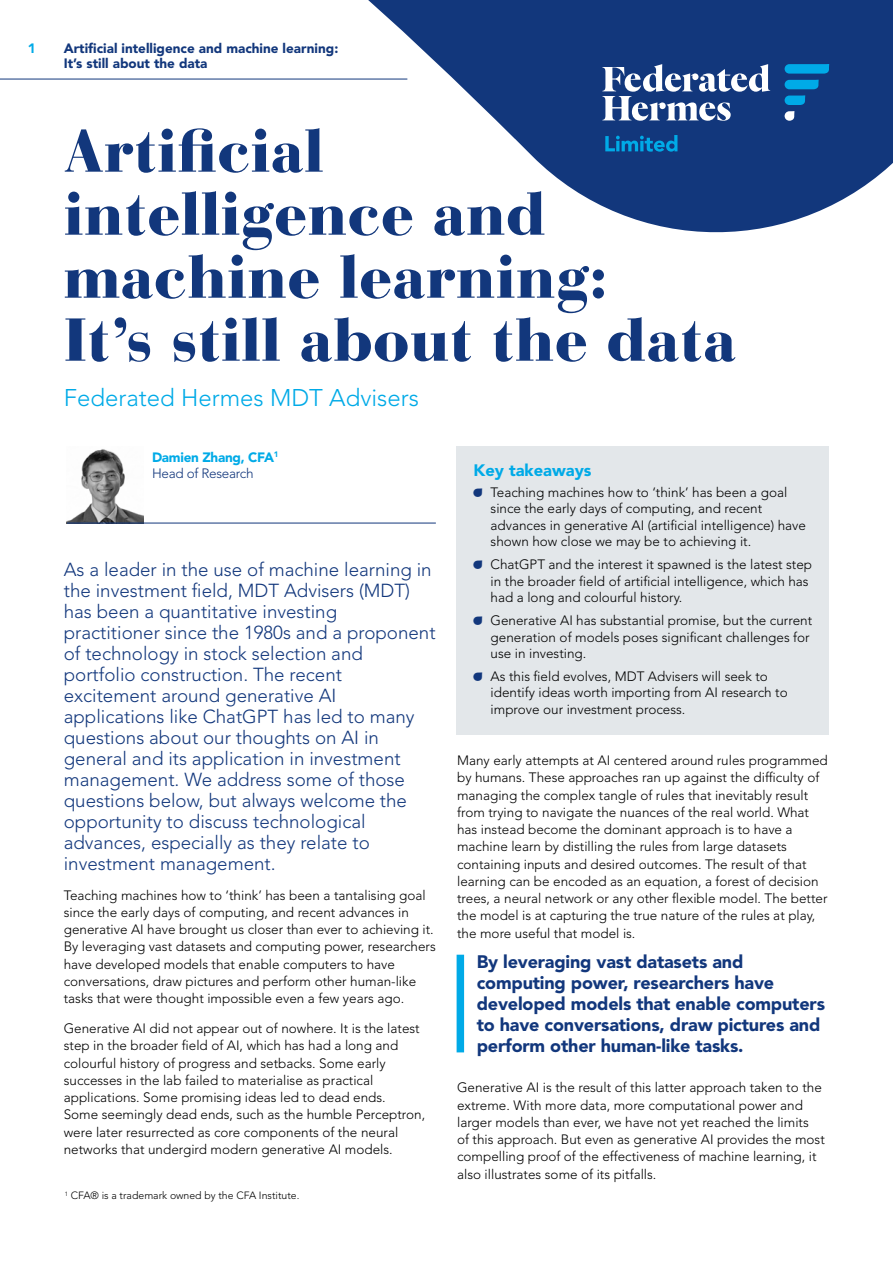
<style>
.page{position:relative;width:893px;height:1263px;background:#fff}
.page>*{position:absolute;margin:0;border:0;box-sizing:border-box;transform-origin:0 0}
.t1{font:900 60px/63px "Bauer Bodoni Std";color:#12377c}
.t2{font:300 24px "Avenir LT Std";color:#00aae7}
.t3{font:300 18.75px/21px "Avenir LT Std";color:#12377c}
.t4{font:900 18px/21px "Avenir LT Std";letter-spacing:-.01em;color:#12377c}
.t5{font:900 16.5px "Avenir LT Std";color:#00aae7}
.t6{font:300 13.5px/17.2px "Avenir LT Std";color:#000}
.t7{font:900 13.5px/15px "Avenir LT Std";color:#12377c}
.t8{font:900 13.5px/16.5px "Avenir LT Std";letter-spacing:-.02em;color:#00aae7}
.t9{font:300 10.5px "Avenir LT Std";color:#000}
.s1{font-weight:300;color:#12377c}
.s2{font-family:"Droplets";font-weight:400;font-size:15px;color:#12377c}
</style>
<div class="page">
<img style="left:67px;top:449px;width:77px;height:74px">
<hr style="left:67px;top:523px;width:369px;height:1px;background:#12377c">
<div style="left:457px;top:446px;width:372px;height:289px;background:#e3e7ea"></div>
<div style="left:457px;top:955px;width:7px;height:97px;background:#00aae7"></div>
<hr style="left:0;top:79px;width:407px;height:1px;background:#12377c">
<svg style="left:326px;top:0;width:567px;height:233px;fill:#12377c"></svg>
<svg style="left:785px;top:95px;width:20px;height:10px"></svg>
<svg style="left:785px;top:80px;width:34px;height:9px"></svg>
<svg style="left:785px;top:64px;width:44px;height:10px"></svg>
<svg style="left:785px;top:111px;width:10px;height:10px"></svg>
<svg style="left:602px;top:64px;width:168px;height:57px"></svg>
<svg style="left:605px;top:135px;width:72px;height:17px"></svg>
<p class="t8" style="left:28px;top:40px;width:9px">1</p>
<p class="t7" style="left:64px;top:40px;width:276px">Artificial intelligence and machine learning:<br>It’s still about the data</p>
<h1 class="t1" style="left:64px;top:119px;width:674px">Artificial<br>intelligence and machine learning:<br>It’s still about the data</h1>
<h2 class="t2" style="left:64px;top:383px;width:357px">Federated Hermes MDT Advisers</h2>
<p class="t8" style="left:152px;top:448px;width:128px">Damien Zhang, CFA<sup>1<br></sup><span class="s1">Head of Research</span></p>
<p class="t3" style="left:64px;top:559px;width:373px">As a leader in the use of machine learning in the investment field, MDT Advisers (MDT) has been a quantitative investing practitioner since the 1980s and a proponent of technology in stock selection and portfolio construction. The recent excitement around generative AI applications like ChatGPT has led to many questions about our thoughts on AI in general and its application in investment management. We address some of those questions below, but always welcome the opportunity to discuss technological advances, especially as they relate to investment management.</p>
<p class="t6" style="left:64px;top:886px;width:374px">Teaching machines how to ‘think’ has been a tantalising goal since the early days of computing, and recent advances in generative AI have brought us closer than ever to achieving it.<br>By leveraging vast datasets and computing power, researchers have developed models that enable computers to have conversations, draw pictures and perform other human-like tasks that were thought impossible even a few years ago.</p>
<p class="t6" style="left:64px;top:1020px;width:363px">Generative AI did not appear out of nowhere. It is the latest step in the broader field of AI, which has had a long and colourful history of progress and setbacks. Some early successes in the lab failed to materialise as practical applications. Some promising ideas led to dead ends.<br>Some seemingly dead ends, such as the humble Perceptron, were later resurrected as core components of the neural networks that undergird modern generative AI models.</p>
<p class="t9" style="left:65px;top:1189px;width:236px"><sup>1</sup> CFA® is a trademark owned by the CFA Institute.</p>
<p class="t5" style="left:474px;top:460px;width:119px">Key takeaways</p>
<p class="t6" style="left:491px;top:484px;width:317px;line-height:16.5px;text-indent:-17px"><span class="s2">A</span> Teaching machines how to ‘think’ has been a goal since the early days of computing, and recent advances in generative AI (artificial intelligence) have shown how close we may be to achieving it.</p>
<p class="t6" style="left:491px;top:556px;width:323px;line-height:16.5px;text-indent:-17px"><span class="s2">A</span> ChatGPT and the interest it spawned is the latest step in the broader field of artificial intelligence, which has had a long and colourful history.</p>
<p class="t6" style="left:491px;top:612px;width:323px;line-height:16.5px;text-indent:-17px"><span class="s2">A</span> Generative AI has substantial promise, but the current generation of models poses significant challenges for use in investing.</p>
<p class="t6" style="left:491px;top:668px;width:299px;line-height:16.5px;text-indent:-17px"><span class="s2">A</span> As this field evolves, MDT Advisers will seek to identify ideas worth importing from AI research to improve our investment process.</p>
<p class="t6" style="left:457px;top:752px;width:372px">Many early attempts at AI centered around rules programmed by humans. These approaches ran up against the difficulty of managing the complex tangle of rules that inevitably result from trying to navigate the nuances of the real world. What has instead become the dominant approach is to have a machine learn by distilling the rules from large datasets containing inputs and desired outcomes. The result of that learning can be encoded as an equation, a forest of decision trees, a neural network or any other flexible model. The better the model is at capturing the true nature of the rules at play, the more useful that model is.</p>
<h3 class="t4" style="left:477px;top:951px;width:350px">By leveraging vast datasets and computing power, researchers have developed models that enable computers to have conversations, draw pictures and perform other human-like tasks.</h3>
<p class="t6" style="left:457px;top:1079px;width:369px">Generative AI is the result of this latter approach taken to the extreme. With more data, more computational power and larger models than ever, we have not yet reached the limits<br>of this approach. But even as generative AI provides the most compelling proof of the effectiveness of machine learning, it also illustrates some of its pitfalls.</p>
</div>
